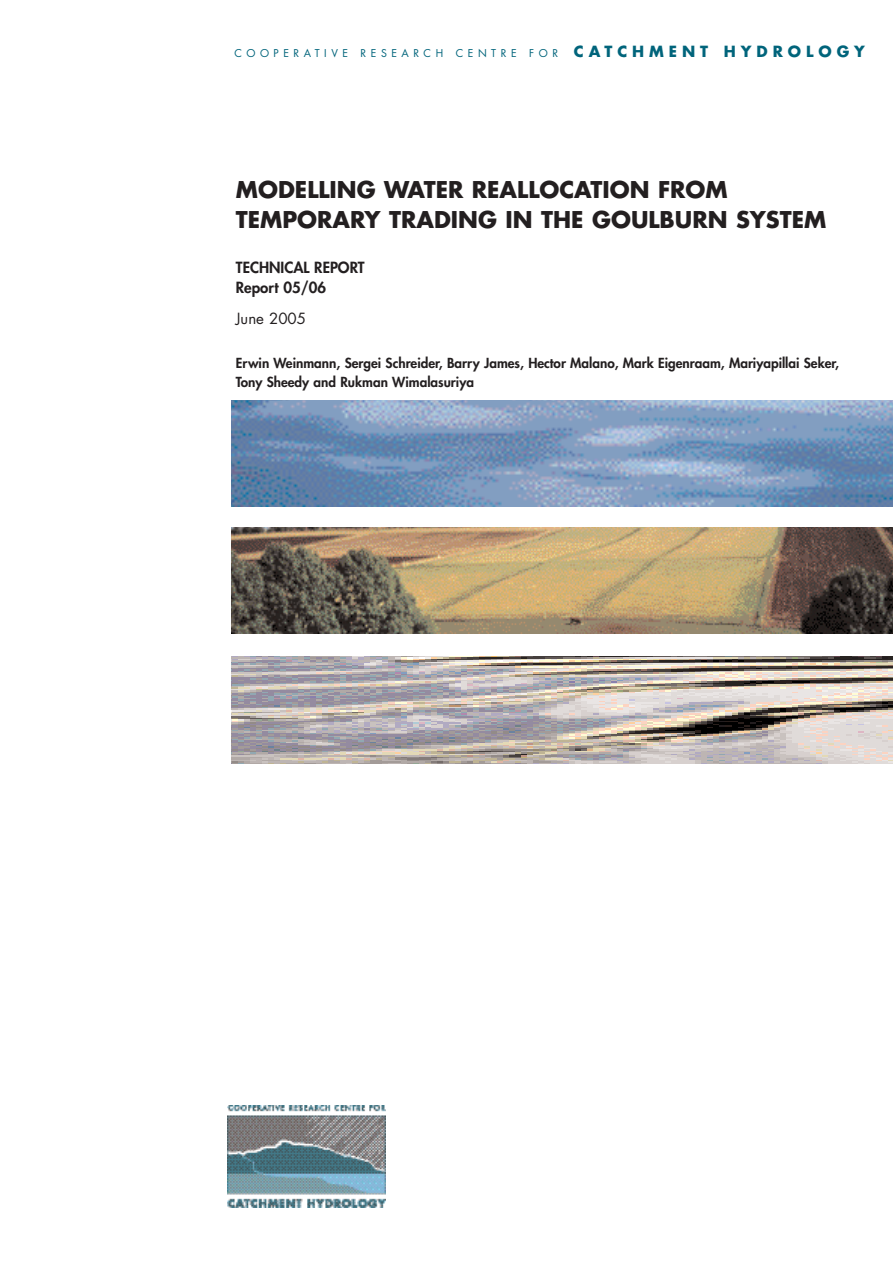
<style>
.page{position:relative;width:893px;height:1262px;background:#fff}
.page>*{position:absolute;margin:0;border:0;box-sizing:border-box;transform-origin:0 0}
.t1{font:700 22.5px/29.5px "Futura";color:#231f20}
.t2{font:800 15px/20px "Futura";color:#231f20}
.t3{font:15px "Futura";color:#231f20}
.t4{font:800 13.5px/19.5px "Futura";color:#231f20}
.t5{font:10.5px "Futura";letter-spacing:.43em;color:#00647b}
.s1{font-weight:700;font-size:15px}
</style>
<div class="page">
<img style="left:232px;top:400px;width:660px;height:106px">
<img style="left:232px;top:527px;width:660px;height:107px">
<img style="left:232px;top:657px;width:660px;height:106px">
<img style="left:227px;top:1105px;width:158px;height:102px">
<p class="t5" style="left:234px;top:48px;width:632px">COOPERATIVE RESEARCH CENTRE FOR <span class="s1">CATCHMENT HYDROLOGY</span></p>
<h1 class="t1" style="left:236px;top:177px;width:592px">MODELLING WATER REALLOCATION FROM<br>TEMPORARY TRADING IN THE GOULBURN SYSTEM</h1>
<p class="t2" style="left:236px;top:258px;width:130px">TECHNICAL REPORT<br>Report 05/06</p>
<p class="t3" style="left:236px;top:311px;width:72px">June 2005</p>
<p class="t4" style="left:236px;top:354px;width:604px">Erwin Weinmann, Sergei Schreider, Barry James, Hector Malano, Mark Eigenraam, Mariyapillai Seker,<br>Tony Sheedy and Rukman Wimalasuriya</p>
</div>
